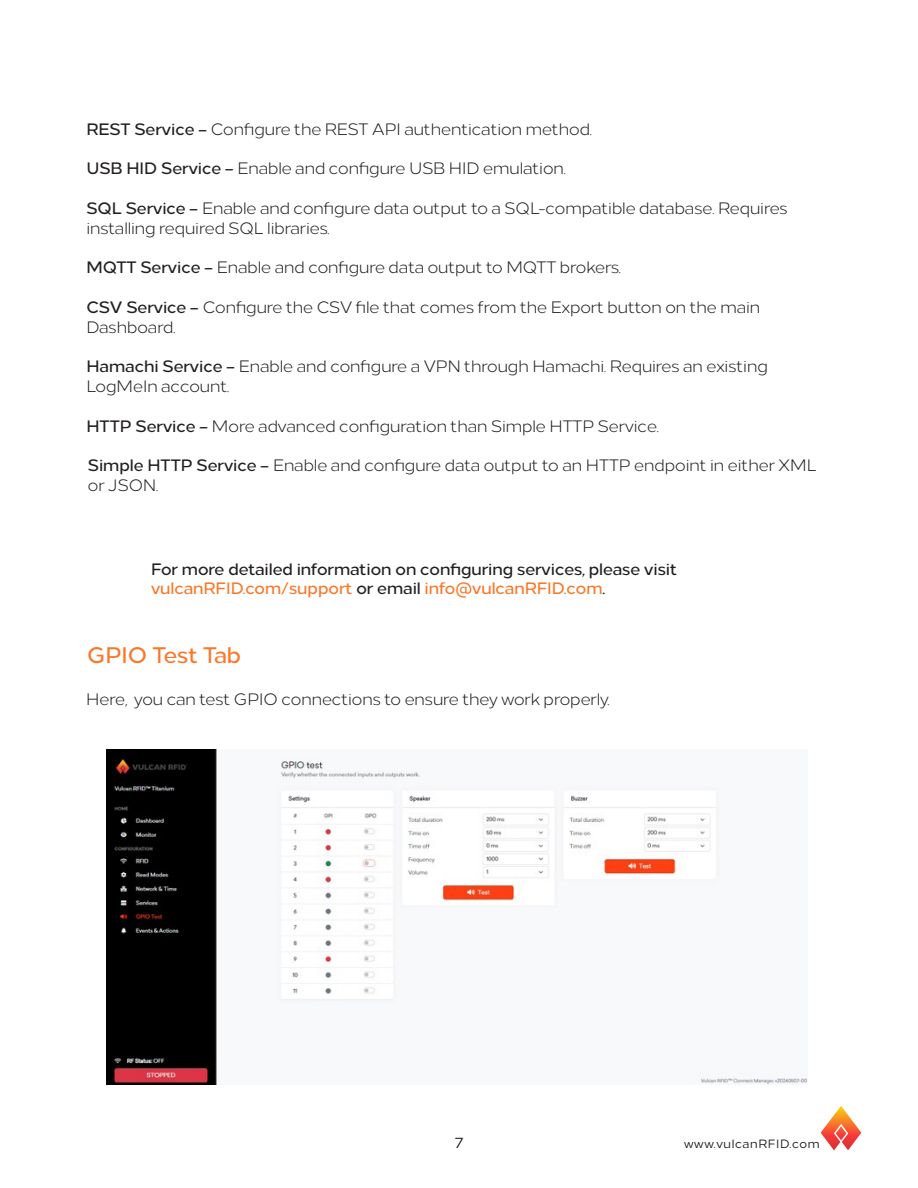
<style>
.page{position:relative;width:918px;height:1188px;background:#fff}
.page>*{position:absolute;margin:0;border:0;box-sizing:border-box;transform-origin:0 0}
.t1{font:100 22.5px "Loew Variable";color:#f9782a}
.t2{font:100 16.5px/19.8px "Loew Variable";color:#231f20}
.t3{font:100 15px "Loew Variable";color:#231f20}
.t4{font:100 12px "Loew Variable";letter-spacing:.06em;color:#231f20}
.s1{color:#f9782a}
</style>
<div class="page">
<svg style="left:821px;top:1106px;width:40px;height:44px"></svg>
<img style="left:107px;top:750px;width:701px;height:334px">
<p class="t2" style="left:86px;top:118px;width:507px">REST Service – Configure the REST API authentication method.</p>
<p class="t2" style="left:86px;top:157px;width:481px">USB HID Service – Enable and configure USB HID emulation.</p>
<p class="t2" style="left:86px;top:197px;width:703px">SQL Service – Enable and configure data output to a SQL-compatible database. Requires installing required SQL libraries.</p>
<p class="t2" style="left:86px;top:256px;width:536px">MQTT Service – Enable and configure data output to MQTT brokers.</p>
<p class="t2" style="left:86px;top:296px;width:675px">CSV Service – Configure the CSV file that comes from the Export button on the main<br>Dashboard.</p>
<p class="t2" style="left:86px;top:355px;width:683px">Hamachi Service – Enable and configure a VPN through Hamachi. Requires an existing<br>LogMeIn account.</p>
<p class="t2" style="left:86px;top:415px;width:574px">HTTP Service – More advanced configuration than Simple HTTP Service.</p>
<p class="t2" style="left:88px;top:454px;width:730px">Simple HTTP Service – Enable and configure data output to an HTTP endpoint in either XML or JSON.</p>
<p class="t2" style="left:151px;top:557px;width:528px">For more detailed information on configuring services, please visit <span class="s1">vulcanRFID.com/support</span> or email <span class="s1">info@vulcanRFID.com</span>.</p>
<p class="t1" style="left:87px;top:637px;width:155px">GPIO Test Tab</p>
<p class="t2" style="left:86px;top:688px;width:525px">Here, you can test GPIO connections to ensure they work properly.</p>
<p class="t3" style="left:455px;top:1131px;width:9px">7</p>
<p class="t4" style="left:684px;top:1134px;width:137px">www.vulcanRFID.com</p>
</div>
